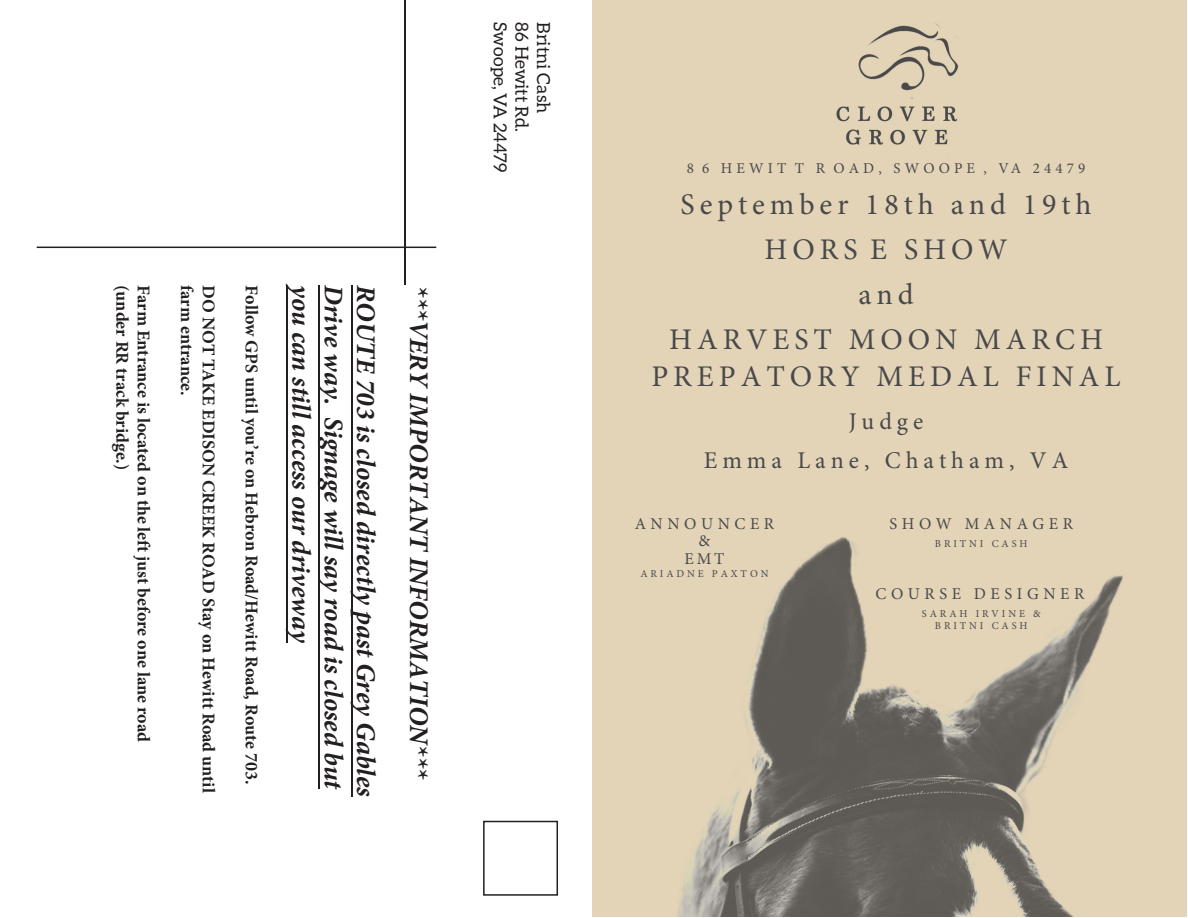
<style>
.page{position:relative;width:1188px;height:918px;background:#fff}
.page>*{position:absolute;margin:0;border:0;box-sizing:border-box;transform-origin:0 0}
.t1{font:30px/45px "Minion Pro";letter-spacing:.165em;color:#49494b;text-align:center}
.t2{font:italic 700 27px "Minion Pro";color:#231f20}
.t3{font:24px/39px "Minion Pro";letter-spacing:.205em;color:#49494b;text-align:center}
.t4{font:700 18px "Minion Pro";color:#231f20}
.t5{font:18px "Aleo";color:#231f20}
.t6{font:16.5px/17.7px "Minion Pro";letter-spacing:.275em;color:#49494b;text-align:center}
.t7{font:15px "Minion Pro";letter-spacing:.275em;color:#49494b}
.t8{font:10.5px/11.7px "Minion Pro";letter-spacing:.275em;color:#49494b;text-align:center}
</style>
<div class="page">
<div style="left:483px;top:821px;width:75px;height:75px;border:2px solid #231f20"></div>
<hr style="left:37px;top:247px;width:399px;height:1px;background:#231f20">
<img style="left:593px;top:0;width:594px;height:917px">
<div style="left:593px;top:1px;width:594px;height:469px;background:#e3d4b7"></div>
<hr style="left:351px;top:285px;width:1px;height:512px;background:#231f20">
<hr style="left:319px;top:285px;width:1px;height:504px;background:#231f20">
<hr style="left:286px;top:285px;width:2px;height:357px;background:#231f20">
<hr style="left:404px;top:0;width:1px;height:285px;background:#231f20">
<p class="t4" style="left:135px;top:285px;width:187px;rotate:90deg">(under RR track bridge.)</p>
<p class="t4" style="left:156px;top:285px;width:458px;rotate:90deg">Farm Entrance is located on the left just before one lane road</p>
<p class="t4" style="left:200px;top:285px;width:112px;rotate:90deg">farm entrance.</p>
<p class="t4" style="left:221px;top:285px;width:509px;rotate:90deg">DO NOT TAKE EDISON CREEK ROAD Stay on Hewitt Road until</p>
<p class="t4" style="left:264px;top:285px;width:501px;rotate:90deg">Follow GPS until you’re on Hebron Road/Hewitt Road, Route 703.</p>
<p class="t2" style="left:320px;top:285px;width:360px;rotate:90deg">you can still access our driveway</p>
<p class="t2" style="left:353px;top:285px;width:507px;rotate:90deg">Drive way. Signage will say road is closed but</p>
<p class="t2" style="left:385px;top:285px;width:513px;rotate:90deg">ROUTE 703 is closed directly past Grey Gables</p>
<p class="t2" style="left:438px;top:285px;width:496px;rotate:90deg">***VERY IMPORTANT INFORMATION***</p>
<p class="t5" style="left:510px;top:22px;width:152px;rotate:90deg">Swoope, VA 24479</p>
<p class="t5" style="left:532px;top:22px;width:111px;rotate:90deg">86 Hewitt Rd.</p>
<p class="t5" style="left:554px;top:22px;width:92px;rotate:90deg">Britni Cash</p>
<p class="t7" style="left:687px;top:159px;width:400px">8 6 HEWIT T R OAD, SWOOPE , VA 24479</p>
<p class="t1" style="left:669px;top:182px;width:435px">September 18th and 19th<br>HORS E SHOW<br>and<br>HARVEST MOON MARCH</p>
<p class="t1" style="left:651px;top:354px;width:471px">PREPATORY MEDAL FINAL</p>
<p class="t3" style="left:704px;top:402px;width:366px">Judge<br>Emma Lane, Chatham, VA</p>
<p class="t6" style="left:635px;top:515px;width:141px">ANNOUNCER &amp;<br>EMT</p>
<p class="t8" style="left:640px;top:568px;width:130px">ARIADNE PAXTON</p>
<p class="t6" style="left:889px;top:515px;width:185px">SHOW MANAGER</p>
<p class="t8" style="left:935px;top:538px;width:94px">BRITNI CASH</p>
<p class="t6" style="left:876px;top:585px;width:210px">COURSE DESIGNER</p>
<p class="t8" style="left:922px;top:608px;width:120px">SARAH IRVINE &amp;<br>BRITNI CASH</p>
</div>
